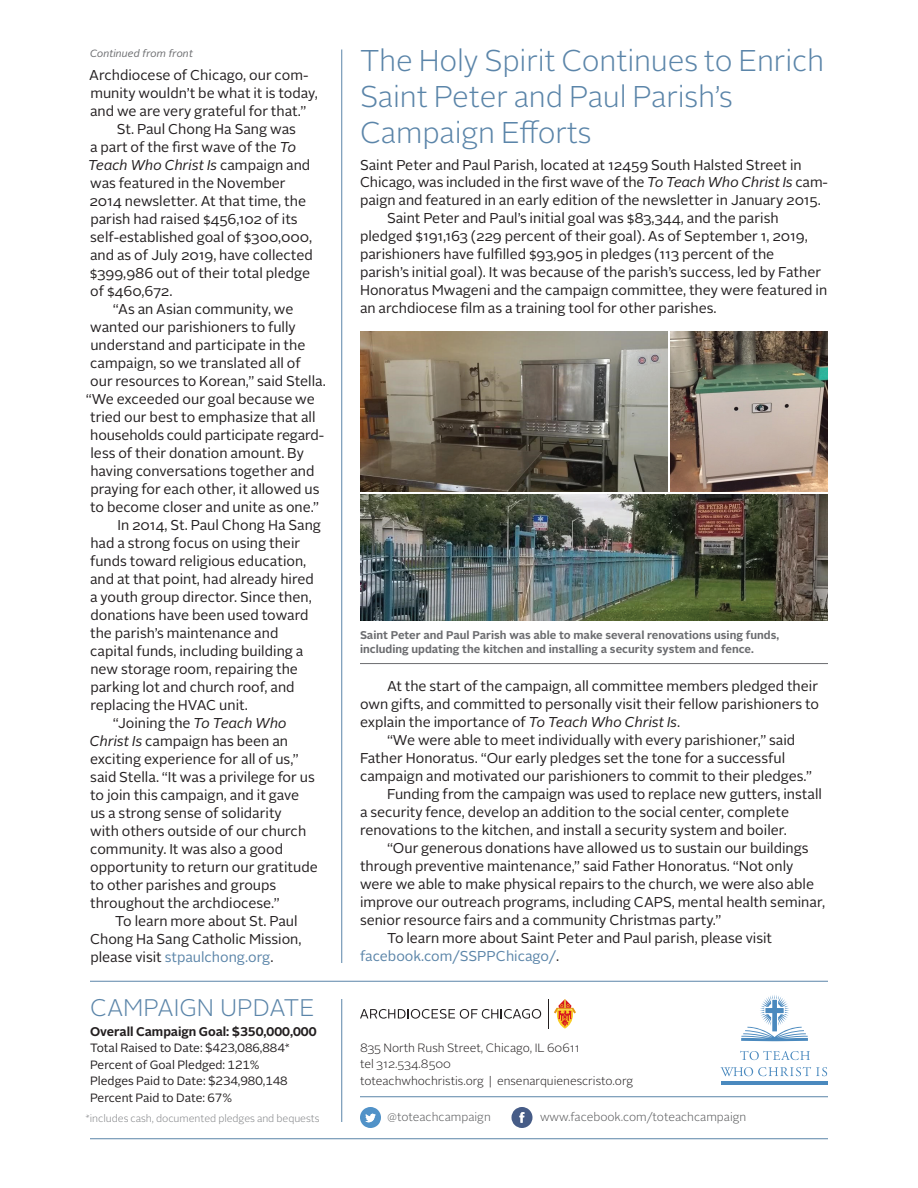
<style>
.page{position:relative;width:918px;height:1188px;background:#fff}
.page>*{position:absolute;margin:0;border:0;box-sizing:border-box;transform-origin:0 0}
.t1{font:300 30px/36px "Alright Sans";letter-spacing:-.005em;color:#5b85a9}
.t2{font:300 24px "Alright Sans";color:#5b85a9}
.t3{font:14.25px "Alright Sans";color:#231f20}
.t4{font:14.25px "Alright Sans";color:#5b85a9}
.t5{font:italic 14.25px "Alright Sans";color:#231f20}
.t6{font:700 12.6px "Alright Sans";color:#231f20}
.t7{font:12px/16.5px "Alright Sans";color:#231f20}
.t8{font:300 12px/16.5px "Alright Sans";color:#231f20}
.t9{font:300 12px "Alright Sans";color:#57585a}
.t10{font:700 11.25px/14.2px "Alright Sans";color:#6c6d70}
.t11{font:300 10.5px "Alright Sans";letter-spacing:-.005em;color:#808285}
.t12{font:italic 10.5px "Alright Sans";color:#6c6d70}
.s1{font-style:italic}
.s2{font-style:normal}
.s3{color:#231f20}
</style>
<div class="page">
<hr style="left:341px;top:50px;width:1px;height:913px;background:#5b85a9">
<hr style="left:341px;top:999px;width:1px;height:123px;background:#5b85a9">
<hr style="left:90px;top:981px;width:738px;height:1px;background:#5b85a9">
<hr style="left:90px;top:1138px;width:738px;height:1px;background:#5b85a9">
<svg style="left:740px;top:1051px;width:70px;height:9px"></svg>
<svg style="left:720px;top:1067px;width:107px;height:9px"></svg>
<hr style="left:721px;top:1083px;width:107px;height:1px;background:#4a89be">
<hr style="left:721px;top:1081px;width:107px;height:1px;background:#4a89be">
<svg style="left:741px;top:995px;width:67px;height:46px"></svg>
<svg style="left:360px;top:1107px;width:21px;height:21px"></svg>
<svg style="left:512px;top:1107px;width:20px;height:21px"></svg>
<hr style="left:548px;top:999px;width:1px;height:30px;background:#231f20">
<svg style="left:360px;top:1009px;width:181px;height:10px"></svg>
<svg style="left:554px;top:999px;width:22px;height:30px"></svg>
<hr style="left:360px;top:1096px;width:468px;height:1px;background:#5b85a9">
<hr style="left:360px;top:663px;width:468px;height:1px;background:#6c6d70">
<img style="left:360px;top:332px;width:307px;height:159px">
<img style="left:670px;top:332px;width:158px;height:159px">
<img style="left:360px;top:494px;width:468px;height:126px">
<p class="t12" style="left:90px;top:46px;width:105px">Continued from front</p>
<p class="t3" style="left:89px;top:65px;width:221px">Archdiocese of Chicago, our com-</p>
<p class="t3" style="left:90px;top:83px;width:229px">munity wouldn’t be what it is today,</p>
<p class="t3" style="left:90px;top:101px;width:218px">and we are very grateful for that.”</p>
<p class="t3" style="left:117px;top:119px;width:181px">St. Paul Chong Ha Sang was</p>
<p class="t3" style="left:90px;top:137px;width:208px">a part of the first wave of the <span class="s1">To</span></p>
<p class="t5" style="left:88px;top:155px;width:224px">Teach Who Christ Is <span class="s2">campaign and</span></p>
<p class="t3" style="left:90px;top:173px;width:197px">was featured in the November</p>
<p class="t3" style="left:89px;top:191px;width:218px">2014 newsletter. At that time, the</p>
<p class="t3" style="left:90px;top:209px;width:209px">parish had raised $456,102 of its</p>
<p class="t3" style="left:90px;top:227px;width:223px">self-established goal of $300,000,</p>
<p class="t3" style="left:90px;top:245px;width:224px">and as of July 2019, have collected</p>
<p class="t3" style="left:90px;top:263px;width:222px">$399,986 out of their total pledge</p>
<p class="t3" style="left:90px;top:281px;width:84px">of $460,672.</p>
<p class="t3" style="left:113px;top:299px;width:182px">“As an Asian community, we</p>
<p class="t3" style="left:90px;top:317px;width:207px">wanted our parishioners to fully</p>
<p class="t3" style="left:90px;top:335px;width:217px">understand and participate in the</p>
<p class="t3" style="left:90px;top:353px;width:212px">campaign, so we translated all of</p>
<p class="t3" style="left:90px;top:371px;width:237px">our resources to Korean,” said Stella.</p>
<p class="t3" style="left:86px;top:389px;width:230px">“We exceeded our goal because we</p>
<p class="t3" style="left:90px;top:407px;width:227px">tried our best to emphasize that all</p>
<p class="t3" style="left:90px;top:425px;width:235px">households could participate regard-</p>
<p class="t3" style="left:90px;top:443px;width:215px">less of their donation amount. By</p>
<p class="t3" style="left:90px;top:461px;width:226px">having conversations together and</p>
<p class="t3" style="left:90px;top:479px;width:231px">praying for each other, it allowed us</p>
<p class="t3" style="left:90px;top:497px;width:231px">to become closer and unite as one.”</p>
<p class="t3" style="left:117px;top:515px;width:205px">In 2014, St. Paul Chong Ha Sang</p>
<p class="t3" style="left:90px;top:533px;width:211px">had a strong focus on using their</p>
<p class="t3" style="left:90px;top:551px;width:218px">funds toward religious education,</p>
<p class="t3" style="left:90px;top:569px;width:225px">and at that point, had already hired</p>
<p class="t3" style="left:90px;top:587px;width:223px">a youth group director. Since then,</p>
<p class="t3" style="left:90px;top:605px;width:220px">donations have been used toward</p>
<p class="t3" style="left:90px;top:623px;width:190px">the parish’s maintenance and</p>
<p class="t3" style="left:90px;top:641px;width:215px">capital funds, including building a</p>
<p class="t3" style="left:90px;top:659px;width:209px">new storage room, repairing the</p>
<p class="t3" style="left:90px;top:677px;width:206px">parking lot and church roof, and</p>
<p class="t3" style="left:90px;top:695px;width:159px">replacing the HVAC unit.</p>
<p class="t3" style="left:113px;top:713px;width:175px">“Joining the <span class="s1">To Teach Who</span></p>
<p class="t3" style="left:90px;top:731px;width:200px"><span class="s1">Christ Is</span> campaign has been an</p>
<p class="t3" style="left:90px;top:749px;width:210px">exciting experience for all of us,”</p>
<p class="t3" style="left:90px;top:767px;width:226px">said Stella. “It was a privilege for us</p>
<p class="t3" style="left:90px;top:785px;width:211px">to join this campaign, and it gave</p>
<p class="t3" style="left:90px;top:803px;width:193px">us a strong sense of solidarity</p>
<p class="t3" style="left:90px;top:821px;width:218px">with others outside of our church</p>
<p class="t3" style="left:90px;top:839px;width:194px">community. It was also a good</p>
<p class="t3" style="left:90px;top:857px;width:229px">opportunity to return our gratitude</p>
<p class="t3" style="left:90px;top:875px;width:188px">to other parishes and groups</p>
<p class="t3" style="left:90px;top:893px;width:191px">throughout the archdiocese.”</p>
<p class="t3" style="left:115px;top:911px;width:184px">To learn more about St. Paul</p>
<p class="t3" style="left:90px;top:929px;width:213px">Chong Ha Sang Catholic Mission,</p>
<p class="t4" style="left:90px;top:947px;width:185px"><span class="s3">please visit</span> stpaulchong.org<span class="s3">.</span></p>
<h2 class="t2" style="left:90px;top:991px;width:226px">CAMPAIGN UPDATE</h2>
<p class="t6" style="left:90px;top:1022px;width:228px">Overall Campaign Goal: $350,000,000</p>
<p class="t7" style="left:90px;top:1040px;width:201px">Total Raised to Date: $423,086,884*<br>Percent of Goal Pledged: 121%<br>Pledges Paid to Date: $234,980,148<br>Percent Paid to Date: 67%</p>
<h1 class="t1" style="left:360px;top:43px;width:466px">The Holy Spirit Continues to Enrich<br>Saint Peter and Paul Parish’s<br>Campaign Efforts</h1>
<p class="t3" style="left:360px;top:155px;width:443px">Saint Peter and Paul Parish, located at 12459 South Halsted Street in</p>
<p class="t3" style="left:360px;top:173px;width:470px">Chicago, was included in the first wave of the <span class="s1">To Teach Who Christ Is</span> cam-</p>
<p class="t3" style="left:360px;top:191px;width:462px">paign and featured in an early edition of the newsletter in January 2015.</p>
<p class="t3" style="left:387px;top:209px;width:393px">Saint Peter and Paul’s initial goal was $83,344, and the parish</p>
<p class="t3" style="left:360px;top:227px;width:449px">pledged $191,163 (229 percent of their goal). As of September 1, 2019,</p>
<p class="t3" style="left:360px;top:245px;width:416px">parishioners have fulfilled $93,905 in pledges (113 percent of the</p>
<p class="t3" style="left:360px;top:263px;width:463px">parish’s initial goal). It was because of the parish’s success, led by Father</p>
<p class="t3" style="left:360px;top:281px;width:469px">Honoratus Mwageni and the campaign committee, they were featured in</p>
<p class="t3" style="left:360px;top:299px;width:358px">an archdiocese film as a training tool for other parishes.</p>
<p class="t10" style="left:360px;top:628px;width:421px">Saint Peter and Paul Parish was able to make several renovations using funds, including updating the kitchen and installing a security system and fence.</p>
<p class="t3" style="left:387px;top:677px;width:433px">At the start of the campaign, all committee members pledged their</p>
<p class="t3" style="left:360px;top:695px;width:461px">own gifts, and committed to personally visit their fellow parishioners to</p>
<p class="t3" style="left:360px;top:713px;width:322px">explain the importance of <span class="s1">To Teach Who Christ Is</span>.</p>
<p class="t3" style="left:387px;top:731px;width:410px">“We were able to meet individually with every parishioner,” said</p>
<p class="t3" style="left:360px;top:749px;width:427px">Father Honoratus. “Our early pledges set the tone for a successful</p>
<p class="t3" style="left:360px;top:767px;width:454px">campaign and motivated our parishioners to commit to their pledges.”</p>
<p class="t3" style="left:387px;top:785px;width:437px">Funding from the campaign was used to replace new gutters, install</p>
<p class="t3" style="left:360px;top:803px;width:431px">a security fence, develop an addition to the social center, complete</p>
<p class="t3" style="left:360px;top:821px;width:428px">renovations to the kitchen, and install a security system and boiler.</p>
<p class="t3" style="left:387px;top:839px;width:423px">“Our generous donations have allowed us to sustain our buildings</p>
<p class="t3" style="left:360px;top:857px;width:435px">through preventive maintenance,” said Father Honoratus. “Not only</p>
<p class="t3" style="left:360px;top:875px;width:456px">were we able to make physical repairs to the church, we were also able</p>
<p class="t3" style="left:360px;top:893px;width:467px">improve our outreach programs, including CAPS, mental health seminar,</p>
<p class="t3" style="left:360px;top:911px;width:363px">senior resource fairs and a community Christmas party.”</p>
<p class="t3" style="left:387px;top:929px;width:387px">To learn more about Saint Peter and Paul parish, please visit</p>
<p class="t4" style="left:360px;top:947px;width:201px">facebook.com/SSPPChicago/<span class="s3">.</span></p>
<p class="t8" style="left:360px;top:1039px;width:275px">835 North Rush Street, Chicago, IL 60611<br>tel 312.534.8500<br>toteachwhochristis.org | ensenarquienescristo.org</p>
<p class="t11" style="left:86px;top:1111px;width:236px">*includes cash, documented pledges and bequests</p>
<p class="t9" style="left:387px;top:1108px;width:105px">@toteachcampaign</p>
<p class="t9" style="left:540px;top:1108px;width:208px">www.facebook.com/toteachcampaign</p>
</div>
